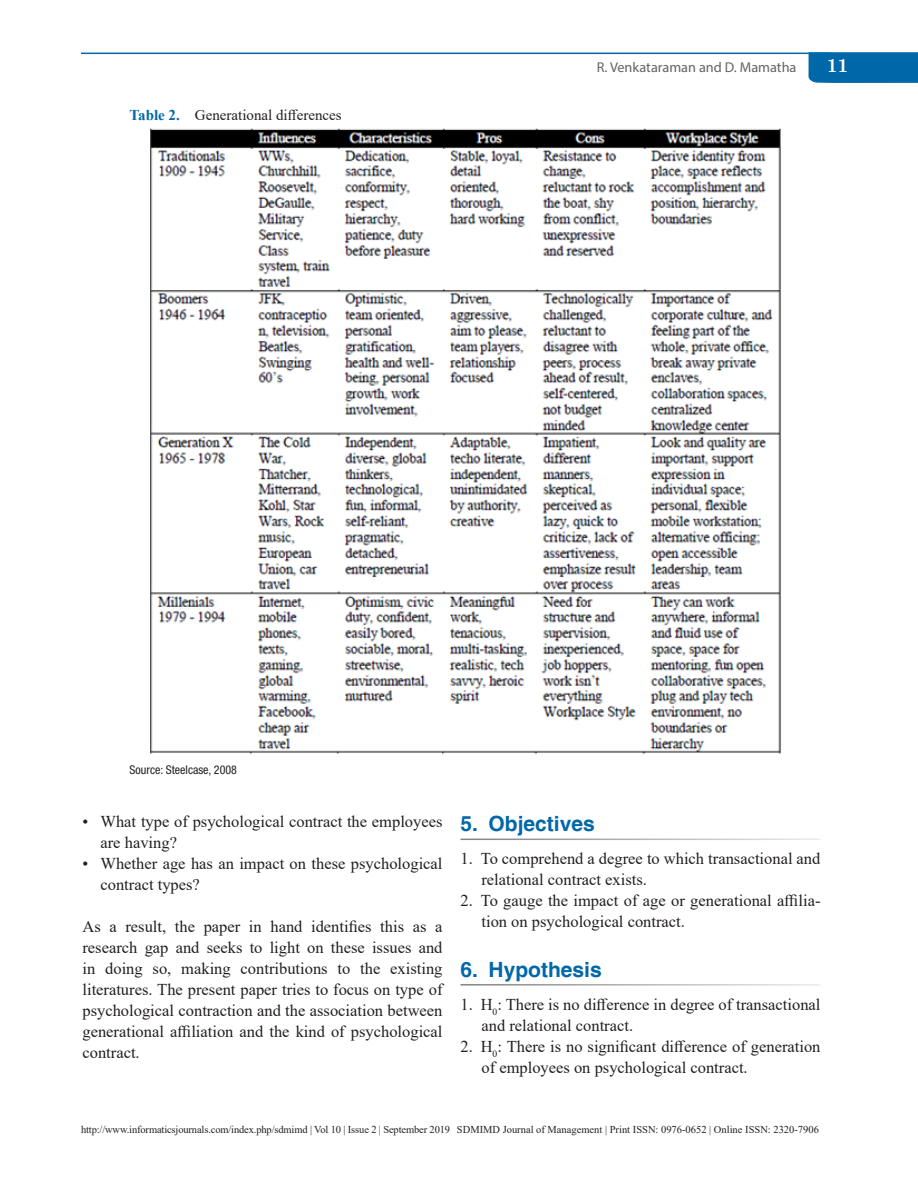
<style>
.page{position:relative;width:918px;height:1188px;background:#fff}
.page>*{position:absolute;margin:0;border:0;box-sizing:border-box;transform-origin:0 0}
.t1{font:700 21px "Helvetica";color:#0068a9}
.Folio{font:700 18.75px "Century Schoolbook";color:#fff}
.Text_Ind{font:16.5px/21px "Times New Roman";color:#231f20}
.Fig_cap{font:15px "Times New Roman";color:#231f20}
.t2{font:14.25px "Myriad Pro";color:#636366}
.TabBody{font:condensed 12px "Helvetica Neue LT Std";color:#231f20}
.t3{font:10.5px "Times New Roman";letter-spacing:-.015em;color:#231f20}
.s1{font-weight:700;color:#0068a9}
</style>
<div class="page">
<hr style="left:81px;top:53px;width:750px;height:1px;background:#0068a9">
<div style="left:809px;top:52px;width:109px;height:31px;background:#0068a9"></div>
<img style="left:150px;top:128px;width:631px;height:626px">
<p class="Fig_cap" style="left:130px;top:104px;width:214px"><span class="s1">Table 2.</span> Generational differences</p>
<p class="t2" style="left:597px;top:59px;width:201px">R. Venkataraman and D. Mamatha</p>
<p class="Folio" style="left:827px;top:51px;width:23px">11</p>
<p class="TabBody" style="left:130px;top:762px;width:109px">Source: Steelcase, 2008</p>
<p class="Text_Ind" style="left:100px;top:811px;width:344px;text-indent:-18px">• What type of psychological contract the employees are having?</p>
<p class="Text_Ind" style="left:100px;top:853px;width:344px;text-indent:-18px">• Whether age has an impact on these psychological contract types?</p>
<p class="Text_Ind" style="left:82px;top:916px;width:362px;text-align:justify">As a result, the paper in hand identifies this as a research gap and seeks to light on these issues and in doing so, making contributions to the existing literatures. The present paper tries to focus on type of psychological contraction and the association between generational affiliation and the kind of psychological contract.</p>
<h1 class="t1" style="left:460px;top:811px;width:136px">5. Objectives</h1>
<p class="Text_Ind" style="left:482px;top:848px;width:340px;text-indent:-21px">1. To comprehend a degree to which transactional and relational contract exists.</p>
<p class="Text_Ind" style="left:482px;top:890px;width:340px;text-indent:-21px">2. To gauge the impact of age or generational affilia&shy;tion on psychological contract.</p>
<h1 class="t1" style="left:460px;top:956px;width:143px">6. Hypothesis</h1>
<p class="Text_Ind" style="left:482px;top:993px;width:341px;text-indent:-21px">1. H<sub>0</sub>: There is no difference in degree of transactional and relational contract.</p>
<p class="Text_Ind" style="left:482px;top:1035px;width:341px;text-indent:-21px">2. H<sub>0</sub>: There is no significant difference of generation of employees on psychological contract.</p>
<p class="t3" style="left:81px;top:1122px;width:739px">http://www.informaticsjournals.com/index.php/sdmimd | Vol 10 | Issue 2 | September 2019 SDMIMD Journal of Management | Print ISSN: 0976-0652 | Online ISSN: 2320-7906</p>
</div>
